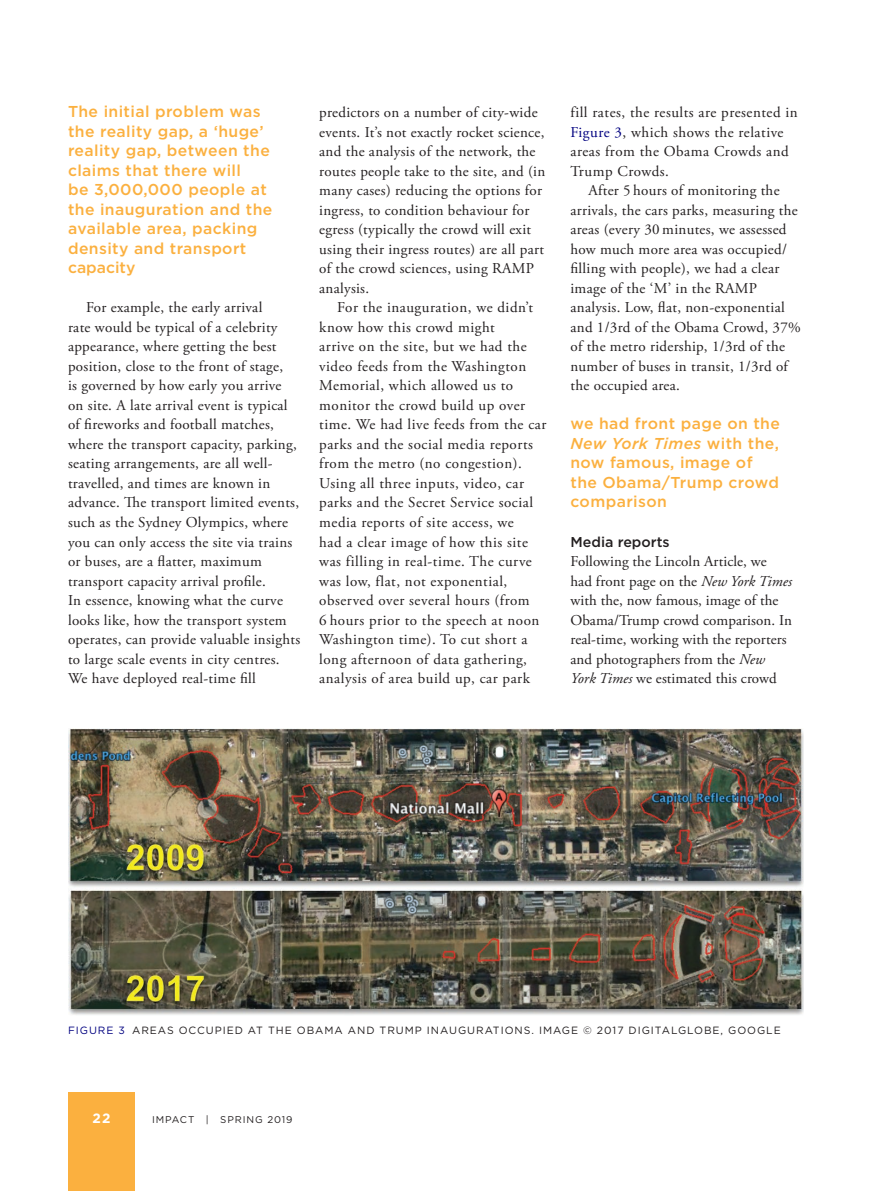
<style>
.page{position:relative;width:893px;height:1191px;background:#fff}
.page>*{position:absolute;margin:0;border:0;box-sizing:border-box;transform-origin:0 0}
.t1{font:500 15.75px/19.5px "Gotham";letter-spacing:.025em;color:#fbb03f}
.t2{font:15px/19.5px "Adobe Garamond Pro";letter-spacing:.02em;color:#231f20}
.t3{font:500 14.25px "Gotham";color:#231f20}
.t4{font:700 13.5px "Gotham";color:#fff}
.t5{font:10.5px "Gotham";letter-spacing:.09em;color:#231f20}
.t6{font:9.75px "Gotham";letter-spacing:.09em;color:#231f20}
.s1{color:#000080}
.s2{font-style:italic}
</style>
<div class="page">
<div style="left:68px;top:1092px;width:67px;height:99px;background:#fbb03f"></div>
<img style="left:68px;top:728px;width:736px;height:287px">
<p class="t1" style="left:68px;top:102px;width:206px">The initial problem was the reality gap, a ‘huge’ reality gap, between the claims that there will<br>be 3,000,000 people at the inauguration and the available area, packing density and transport capacity</p>
<p class="t2" style="left:68px;top:298px;width:234px;text-indent:18px">For example, the early arrival<br>rate would be typical of a celebrity appearance, where getting the best position, close to the front of stage,<br>is governed by how early you arrive on site. A late arrival event is typical of fireworks and football matches, where the transport capacity, parking, seating arrangements, are all well&shy;travelled, and times are known in advance. The transport limited events, such as the Sydney Olympics, where you can only access the site via trains or buses, are a flatter, maximum transport capacity arrival profile.<br>In essence, knowing what the curve looks like, how the transport system operates, can provide valuable insights to large scale events in city centres.<br>We have deployed real-time fill</p>
<p class="t2" style="left:319px;top:103px;width:228px">predictors on a number of city-wide events. It’s not exactly rocket science, and the analysis of the network, the routes people take to the site, and (in many cases) reducing the options for ingress, to condition behaviour for egress (typically the crowd will exit using their ingress routes) are all part of the crowd sciences, using RAMP analysis.</p>
<p class="t2" style="left:319px;top:298px;width:229px;text-indent:18px">For the inauguration, we didn’t know how this crowd might<br>arrive on the site, but we had the video feeds from the Washington<br>Memorial, which allowed us to monitor the crowd build up over time. We had live feeds from the car parks and the social media reports from the metro (no congestion).<br>Using all three inputs, video, car parks and the Secret Service social media reports of site access, we<br>had a clear image of how this site was filling in real-time. The curve was low, flat, not exponential, observed over several hours (from<br>6 hours prior to the speech at noon<br>Washington time). To cut short a long afternoon of data gathering, analysis of area build up, car park</p>
<p class="t2" style="left:570px;top:103px;width:229px">fill rates, the results are presented in<br><span class="s1">Figure 3</span>, which shows the relative areas from the Obama Crowds and<br>Trump Crowds.</p>
<p class="t2" style="left:570px;top:181px;width:232px;text-indent:18px">After 5 hours of monitoring the arrivals, the cars parks, measuring the areas (every 30 minutes, we assessed how much more area was occupied/ filling with people), we had a clear image of the ‘M’ in the RAMP analysis. Low, flat, non-exponential and 1/3rd of the Obama Crowd, 37% of the metro ridership, 1/3rd of the number of buses in transit, 1/3rd of the occupied area.</p>
<p class="t1" style="left:570px;top:414px;width:211px">we had front page on the<br><span class="s2">New York Times</span> with the, now famous, image of the Obama/Trump crowd comparison</p>
<p class="t3" style="left:570px;top:532px;width:101px">Media reports</p>
<p class="t2" style="left:570px;top:552px;width:223px">Following the Lincoln Article, we had front page on the <span class="s2">New York Times </span>with the, now famous, image of the Obama/Trump crowd comparison. In real-time, working with the reporters and photographers from the <span class="s2">New York Times</span> we estimated this crowd</p>
<p class="t5" style="left:68px;top:1023px;width:714px"><span class="s1">FIGURE 3</span> AREAS OCCUPIED AT THE OBAMA AND TRUMP INAUGURATIONS. IMAGE © 2017 DIGITALGLOBE, GOOGLE</p>
<p class="t4" style="left:92px;top:1109px;width:20px">22</p>
<p class="t6" style="left:152px;top:1113px;width:142px">IMPACT | SPRING 2019</p>
</div>
